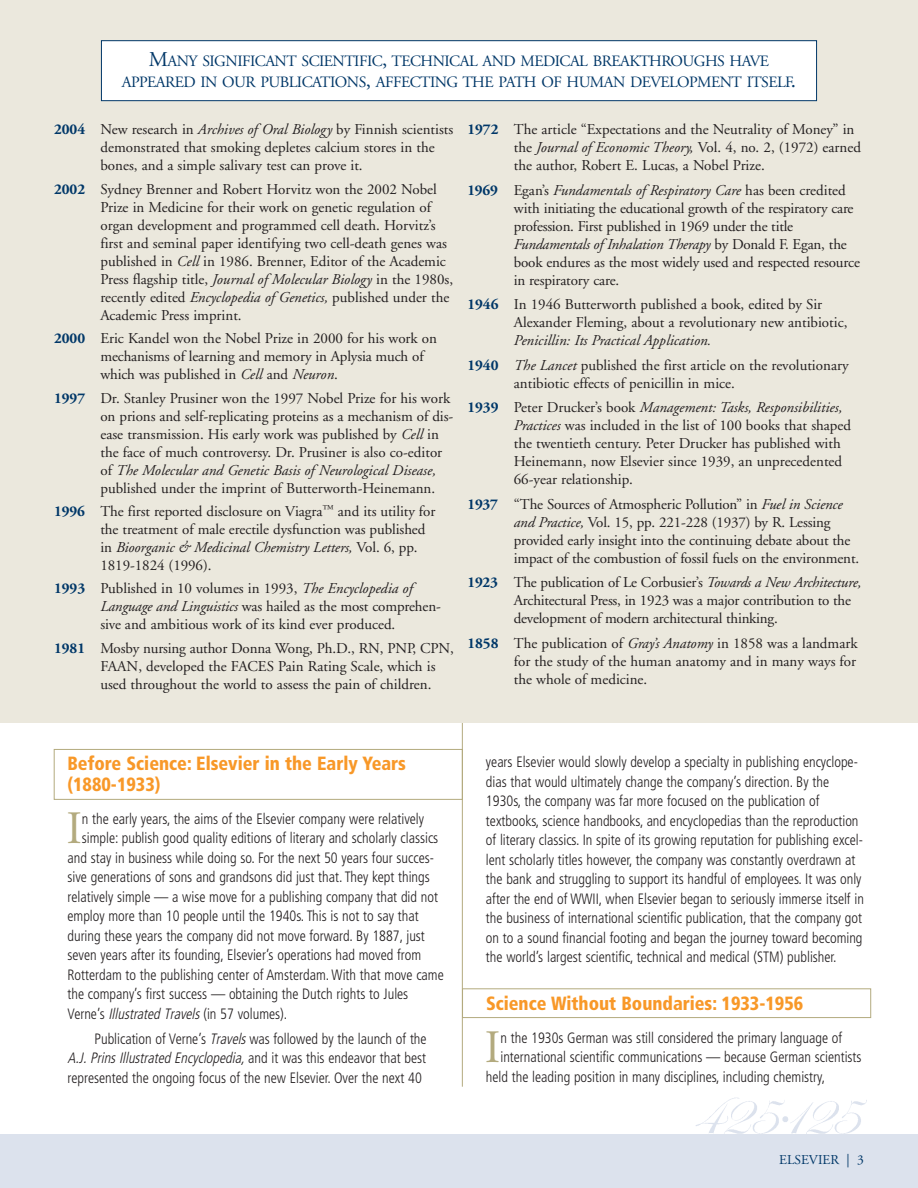
<style>
.page{position:relative;width:918px;height:1188px;background:#fff}
.page>*{position:absolute;margin:0;border:0;box-sizing:border-box;transform-origin:0 0}
.t1{font:46.35px "Adobe Garamond";color:#b3aa7e}
.t2{font:900 condensed 19.2px/21px "Frutiger";color:#f89828;scale:.95 1}
.t3{font:15.75px/21px "Adobe Garamond";letter-spacing:-.035em;color:#003768;text-align:center}
.t4{font:15px/18px "Adobe Garamond";color:#231f20}
.t5{font:300 condensed 15px/19.5px "Frutiger";color:#231f20;text-align:justify;scale:.95 1}
.t6{font:13.5px "Adobe Garamond";color:#003768}
.s1{font-size:21px}
.s2{font-weight:700;color:#003768}
.s3{font-style:italic}
</style>
<div class="page">
<img style="left:695px;top:1097px;width:172px;height:37px">
<div style="left:0;top:1134px;width:918px;height:54px;background:#dce2ed"></div>
<div style="left:54px;top:749px;width:409px;height:51px;border:1px solid #b3aa7e"></div>
<hr style="left:462px;top:54px;width:1px;height:1033px;background:#b3aa7e">
<div style="left:0;top:0;width:918px;height:722px;background:#ebe8dd"></div>
<div style="left:101px;top:41px;width:716px;height:60px;background:#fff"></div>
<div style="left:101px;top:40px;width:716px;height:61px;border:1px solid #003768"></div>
<div style="left:462px;top:989px;width:409px;height:29px;border:1px solid #b3aa7e"></div>
<p class="t3" style="left:122px;top:52px;width:676px"><span class="s1">M</span>ANY SIGNIFICANT SCIENTIFIC<span class="s1">,</span> TECHNICAL AND MEDICAL BREAKTHROUGHS HAVE<br>APPEARED IN OUR PUBLICATIONS<span class="s1">,</span> AFFECTING THE PATH OF HUMAN DEVELOPMENT ITSELF<span class="s1">.</span></p>
<p class="t4" style="left:100px;top:122px;width:354px;text-indent:-46px"><span class="s2">2004</span> New research in <span class="s3">Archives of Oral Biology</span> by Finnish scientists demonstrated that smoking depletes calcium stores in the bones, and a simple salivary test can prove it.</p>
<p class="t4" style="left:100px;top:181px;width:354px;text-indent:-46px"><span class="s2">2002</span> Sydney Brenner and Robert Horvitz won the 2002 Nobel Prize in Medicine for their work on genetic regulation of organ development and programmed cell death. Horvitz’s first and seminal paper identifying two cell-death genes was published in <span class="s3">Cell</span> in 1986. Brenner, Editor of the Academic Press flagship title, <span class="s3">Journal of Molecular Biology</span> in the 1980s, recently edited <span class="s3">Encyclopedia of Genetics,</span> published under the Academic Press imprint.</p>
<p class="t4" style="left:100px;top:331px;width:338px;text-indent:-46px"><span class="s2">2000</span> Eric Kandel won the Nobel Prize in 2000 for his work on mechanisms of learning and memory in Aplysia much of which was published in <span class="s3">Cell</span> and <span class="s3">Neuron</span>.</p>
<p class="t4" style="left:100px;top:390px;width:354px;text-indent:-46px"><span class="s2">1997</span> Dr. Stanley Prusiner won the 1997 Nobel Prize for his work on prions and self-replicating proteins as a mechanism of dis&shy;ease transmission. His early work was published by <span class="s3">Cell</span> in the face of much controversy. Dr. Prusiner is also co-editor of <span class="s3">The Molecular and Genetic Basis of Neurological Disease, </span>published under the imprint of Butterworth-Heinemann.</p>
<p class="t4" style="left:100px;top:504px;width:336px;text-indent:-46px"><span class="s2">1996</span> The first reported disclosure on Viagra<sup>™</sup> and its utility for the treatment of male erectile dysfunction was published in <span class="s3">Bioorganic &amp; Medicinal Chemistry Letters,</span> Vol. 6, pp.<br>1819-1824 (1996).</p>
<p class="t4" style="left:100px;top:581px;width:342px;text-indent:-46px"><span class="s2">1993</span> Published in 10 volumes in 1993, <span class="s3">The Encyclopedia of<br>Language and Linguistics</span> was hailed as the most comprehen&shy;sive and ambitious work of its kind ever produced.</p>
<p class="t4" style="left:100px;top:640px;width:355px;text-indent:-46px"><span class="s2">1981</span> Mosby nursing author Donna Wong, Ph.D., RN, PNP, CPN,<br>FAAN, developed the FACES Pain Rating Scale, which is used throughout the world to assess the pain of children.</p>
<p class="t4" style="left:514px;top:122px;width:349px;text-indent:-46px"><span class="s2">1972</span> The article “Expectations and the Neutrality of Money” in the <span class="s3">Journal of Economic Theory,</span> Vol. 4, no. 2, (1972) earned the author, Robert E. Lucas, a Nobel Prize.</p>
<p class="t4" style="left:514px;top:182px;width:348px;text-indent:-46px"><span class="s2">1969</span> Egan’s <span class="s3">Fundamentals of Respiratory Care</span> has been credited with initiating the educational growth of the respiratory care profession. First published in 1969 under the title <span class="s3">Fundamentals of Inhalation Therapy</span> by Donald F. Egan, the book endures as the most widely used and respected resource in respiratory care.</p>
<p class="t4" style="left:514px;top:297px;width:335px;text-indent:-46px"><span class="s2">1946</span> In 1946 Butterworth published a book, edited by Sir<br>Alexander Fleming, about a revolutionary new antibiotic,<br><span class="s3">Penicillin: Its Practical Application.</span></p>
<p class="t4" style="left:514px;top:357px;width:337px;text-indent:-46px"><span class="s2">1940</span> <span class="s3">The Lancet</span> published the first article on the revolutionary antibiotic effects of penicillin in mice.</p>
<p class="t4" style="left:514px;top:400px;width:339px;text-indent:-46px"><span class="s2">1939</span> Peter Drucker’s book <span class="s3">Management: Tasks, Responsibilities, Practices</span> was included in the list of 100 books that shaped the twentieth century. Peter Drucker has published with Heinemann, now Elsevier since 1939, an unprecedented 66-year relationship.</p>
<p class="t4" style="left:514px;top:496px;width:347px;text-indent:-46px"><span class="s2">1937</span> “The Sources of Atmospheric Pollution” in <span class="s3">Fuel in Science and Practice,</span> Vol. 15, pp. 221-228 (1937) by R. Lessing provided early insight into the continuing debate about the impact of the combustion of fossil fuels on the environment.</p>
<p class="t4" style="left:514px;top:575px;width:349px;text-indent:-46px"><span class="s2">1923</span> The publication of Le Corbusier’s <span class="s3">Towards a New Architecture,<br></span>Architectural Press, in 1923 was a major contribution to the development of modern architectural thinking.</p>
<p class="t4" style="left:514px;top:635px;width:345px;text-align:justify;text-indent:-46px"><span class="s2">1858</span> The publication of <span class="s3">Gray’s Anatomy</span> in 1858 was a landmark for the study of the human anatomy and in many ways for the whole of medicine.</p>
<p class="t2" style="left:68px;top:755px;width:358px">Before Science: Elsevier in the Early Years (1880-1933)</p>
<p class="t1" style="left:66px;top:810px;width:17px">I</p>
<p class="t5" style="left:82px;top:810px;width:362px">n the early years, the aims of the Elsevier company were relatively</p>
<p class="t5" style="left:82px;top:830px;width:377px">simple: publish good quality editions of literary and scholarly classics</p>
<p class="t5" style="left:67px;top:849px;width:387px">and stay in business while doing so. For the next 50 years four succes-</p>
<p class="t5" style="left:67px;top:869px;width:383px">sive generations of sons and grandsons did just that. They kept things</p>
<p class="t5" style="left:67px;top:888px;width:392px">relatively simple — a wise move for a publishing company that did not</p>
<p class="t5" style="left:67px;top:908px;width:371px">employ more than 10 people until the 1940s. This is not to say that</p>
<p class="t5" style="left:67px;top:927px;width:378px">during these years the company did not move forward. By 1887, just</p>
<p class="t5" style="left:67px;top:947px;width:374px">seven years after its founding, Elsevier’s operations had moved from</p>
<p class="t5" style="left:67px;top:966px;width:398px">Rotterdam to the publishing center of Amsterdam. With that move came</p>
<p class="t5" style="left:67px;top:986px;width:360px">the company’s first success — obtaining the Dutch rights to Jules</p>
<p class="t5" style="left:67px;top:1005px;width:233px">Verne’s <span class="s3">Illustrated Travels</span>(in 57 volumes).</p>
<p class="t5" style="left:67px;top:1030px;width:380px;text-indent:27px">Publication of Verne’s <span class="s3">Travels</span>was followed by the launch of the <span class="s3">A.J.PrinsIllustrated Encyclopedia,</span>a n d i t w a s t h i s e n d e a v o r t h a t b e s t represented the ongoing focus of the new Elsevier. Over the next 40</p>
<p class="t5" style="left:486px;top:753px;width:399px;text-align:left">years Elsevier would slowly develop a specialty in publishing encyclope&shy;dias that would ultimately change the company’s direction. By the 1930s, the company was far more focused on the publication of textbooks, science handbooks, and encyclopedias than the reproduction of literary classics. In spite of its growing reputation for publishing excel&shy;lent scholarly titles however, the company was constantly overdrawn at the bank and struggling to support its handful of employees. It was only after the end of WWII, when Elsevier began to seriously immerse itself in the business of international scientific publication, that the company got on to a sound financial footing and began the journey toward becoming the world’s largest scientific, technical and medical (STM) publisher.</p>
<p class="t2" style="left:486px;top:995px;width:335px">Science Without Boundaries: 1933-1956</p>
<p class="t1" style="left:485px;top:1029px;width:17px">I</p>
<p class="t5" style="left:500px;top:1029px;width:361px">n the 1930s German was still considered the primary language of</p>
<p class="t5" style="left:500px;top:1048px;width:382px">international scientific communications — because German scientists</p>
<p class="t5" style="left:486px;top:1068px;width:359px">held the leading position in many disciplines, including chemistry,</p>
<p class="t6" style="left:779px;top:1154px;width:86px">ELSEVIER | 3</p>
</div>
